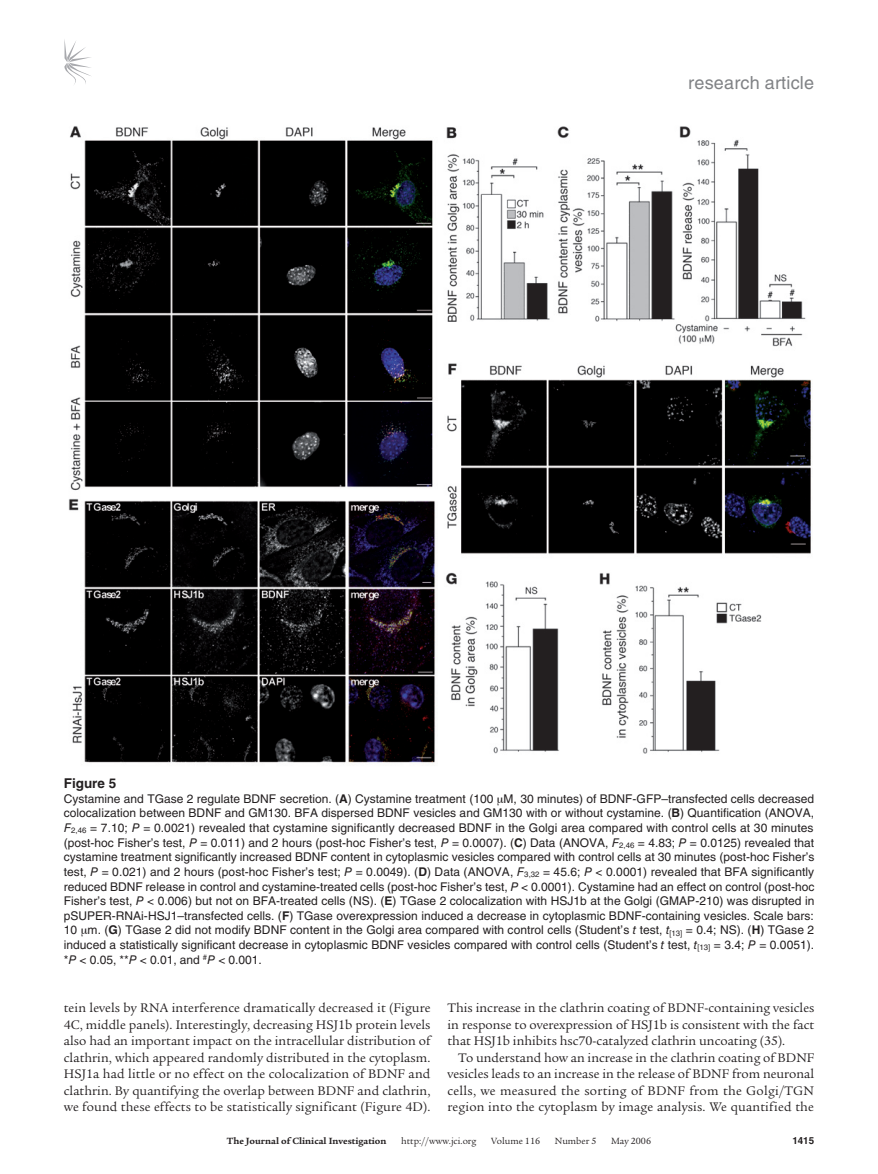
<style>
.page{position:relative;width:878px;height:1174px;background:#fff}
.page>*{position:absolute;margin:0;border:0;box-sizing:border-box;transform-origin:0 0}
.t1{font:18px "Helvetica LT Std";letter-spacing:.01em;color:#808285}
.t2{font:13.5px/16.5px "Legacy Serif Std";letter-spacing:.01em;color:#231f20;text-align:justify}
.t3{font:700 13.5px "Helvetica LT Std";color:#231f20}
.t4{font:12px/14.7px "Helvetica LT Std";letter-spacing:.005em;color:#231f20;text-align:justify}
.t5{font:9.75px "Legacy Serif Std";color:#231f20}
.t6{font:700 9.75px "Legacy Serif Std";color:#231f20}
.t7{font:700 9.75px "Helvetica LT Std";color:#231f20}
.s1{font-weight:700}
.s2{font-style:italic}
</style>
<div class="page">
<svg style="left:64px;top:39px;width:27px;height:45px"></svg>
<img style="left:69px;top:126px;width:742px;height:637px">
<h1 class="t1" style="left:688px;top:72px;width:127px">research article</h1>
<p class="t3" style="left:64px;top:775px;width:54px">Figure 5</p>
<p class="t4" style="left:64px;top:791px;width:752px">Cystamine and TGase 2 regulate BDNF secretion. (<span class="s1">A</span>) Cystamine treatment (100 M, 30 minutes) of BDNF-GFP–transfected cells decreased colocalization between BDNF and GM130. BFA dispersed BDNF vesicles and GM130 with or without cystamine. (<span class="s1">B</span>) Quantification (ANOVA, <span class="s2">F</span><sub>2,46</sub> = 7.10; <span class="s2">P</span> = 0.0021) revealed that cystamine significantly decreased BDNF in the Golgi area compared with control cells at 30 minutes (post-hoc Fisher’s test, <span class="s2">P</span> = 0.011) and 2 hours (post-hoc Fisher’s test, <span class="s2">P</span> = 0.0007). (<span class="s1">C</span>) Data (ANOVA, <span class="s2">F</span><sub>2,46</sub> = 4.83; <span class="s2">P</span> = 0.0125) revealed that cystamine treatment significantly increased BDNF content in cytoplasmic vesicles compared with control cells at 30 minutes (post-hoc Fisher’s test, <span class="s2">P</span> = 0.021) and 2 hours (post-hoc Fisher’s test; <span class="s2">P</span> = 0.0049). (<span class="s1">D</span>) Data (ANOVA, <span class="s2">F</span><sub>3,32</sub> = 45.6; <span class="s2">P</span> &lt; 0.0001) revealed that BFA significantly reduced BDNF release in control and cystamine-treated cells (post-hoc Fisher’s test, <span class="s2">P</span> &lt; 0.0001). Cystamine had an effect on control (post-hoc Fisher’s test, <span class="s2">P</span> &lt; 0.006) but not on BFA-treated cells (NS). (<span class="s1">E</span>) TGase 2 colocalization with HSJ1b at the Golgi (GMAP-210) was disrupted in pSUPER-RNAi-HSJ1–transfected cells. (<span class="s1">F</span>) TGase overexpression induced a decrease in cytoplasmic BDNF-containing vesicles. Scale bars:<br>10 m. (<span class="s1">G</span>) TGase 2 did not modify BDNF content in the Golgi area compared with control cells (Student’s <span class="s2">t</span> test, <span class="s2">t</span><sub>[13]</sub> = 0.4; NS). (<span class="s1">H</span>) TGase 2 induced a statistically significant decrease in cytoplasmic BDNF vesicles compared with control cells (Student’s <span class="s2">t</span> test, <span class="s2">t</span><sub>[13]</sub> = 3.4; <span class="s2">P</span> = 0.0051). *<span class="s2">P</span> &lt; 0.05, **<span class="s2">P</span> &lt; 0.01, and <sup>#</sup><span class="s2">P</span> &lt; 0.001.</p>
<p class="t2" style="left:64px;top:999px;width:368px">tein levels by RNA interference dramatically decreased it (Figure 4C, middle panels). Interestingly, decreasing HSJ1b protein levels also had an important impact on the intracellular distribution of clathrin, which appeared randomly distributed in the cytoplasm.<br>HSJ1a had little or no effect on the colocalization of BDNF and clathrin. By quantifying the overlap between BDNF and clathrin, we found these effects to be statistically significant (Figure 4D).</p>
<p class="t2" style="left:447px;top:999px;width:368px">This increase in the clathrin coating of BDNF-containing vesicles in response to overexpression of HSJ1b is consistent with the fact that HSJ1b inhibits hsc70-catalyzed clathrin uncoating (35).</p>
<p class="t2" style="left:447px;top:1049px;width:368px;text-indent:11px">To understand how an increase in the clathrin coating of BDNF vesicles leads to an increase in the release of BDNF from neuronal cells, we measured the sorting of BDNF from the Golgi/TGN region into the cytoplasm by image analysis. We quantified the</p>
<p class="t6" style="left:227px;top:1135px;width:161px">The Journal of Clinical Investigation</p>
<p class="t5" style="left:401px;top:1135px;width:77px">http://www.jci.org</p>
<p class="t5" style="left:491px;top:1135px;width:50px">Volume 116</p>
<p class="t5" style="left:555px;top:1135px;width:43px">Number 5</p>
<p class="t5" style="left:611px;top:1135px;width:41px">May 2006</p>
<p class="t7" style="left:792px;top:1134px;width:23px">1415</p>
</div>
